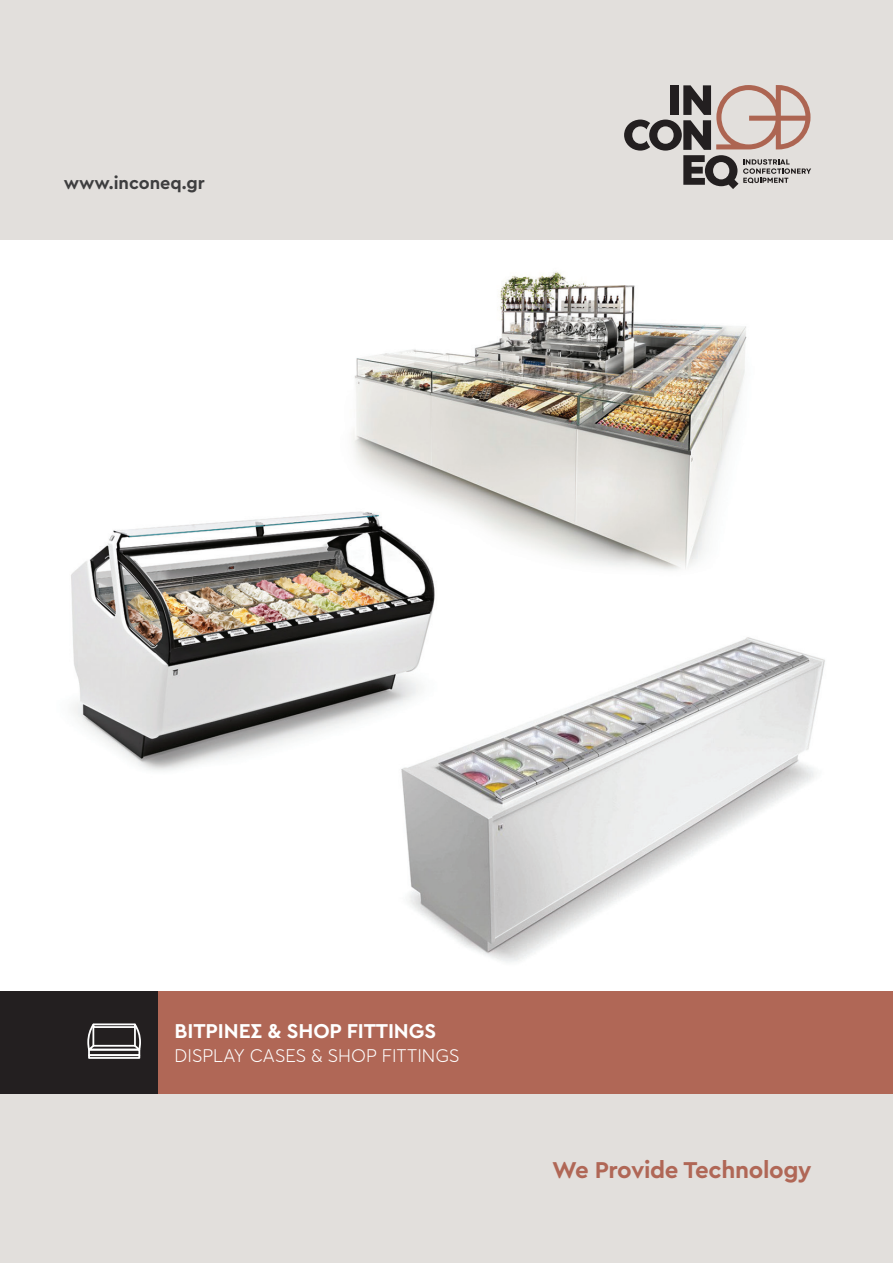
<style>
.page{position:relative;width:893px;height:1263px;background:#e2dfdc}
.page>*{position:absolute;margin:0;border:0;box-sizing:border-box;transform-origin:0 0}
.t1{font:700 24px "Cera GR";letter-spacing:-.015em;color:#b06756}
.t2{font:700 21px "Cera GR";letter-spacing:-.005em;color:#fff}
.t3{font:300 18px "Averta Std";color:#fff}
.t4{font:700 18px "Cera GR";color:#3e3e3f}
</style>
<div class="page">
<img style="left:1px;top:240px;width:883px;height:751px">
<svg style="left:624px;top:85px;width:187px;height:104px"></svg>
<div style="left:157px;top:991px;width:736px;height:103px;background:#b06756"></div>
<div style="left:0;top:991px;width:157px;height:103px;background:#231f20"></div>
<div style="left:88px;top:1054px;width:52px;height:5px;border:2px solid #fff"></div>
<svg style="left:87px;top:1023px;width:54px;height:29px"></svg>
<p class="t4" style="left:64px;top:173px;width:143px">www.inconeq.gr</p>
<p class="t2" style="left:175px;top:1019px;width:263px">ΒΙΤΡΙΝΕΣ &amp; SHOP FITTINGS</p>
<p class="t3" style="left:174px;top:1045px;width:287px">DISPLAY CASES &amp; SHOP FITTINGS</p>
<h1 class="t1" style="left:552px;top:1156px;width:261px">We Provide Technology</h1>
</div>
